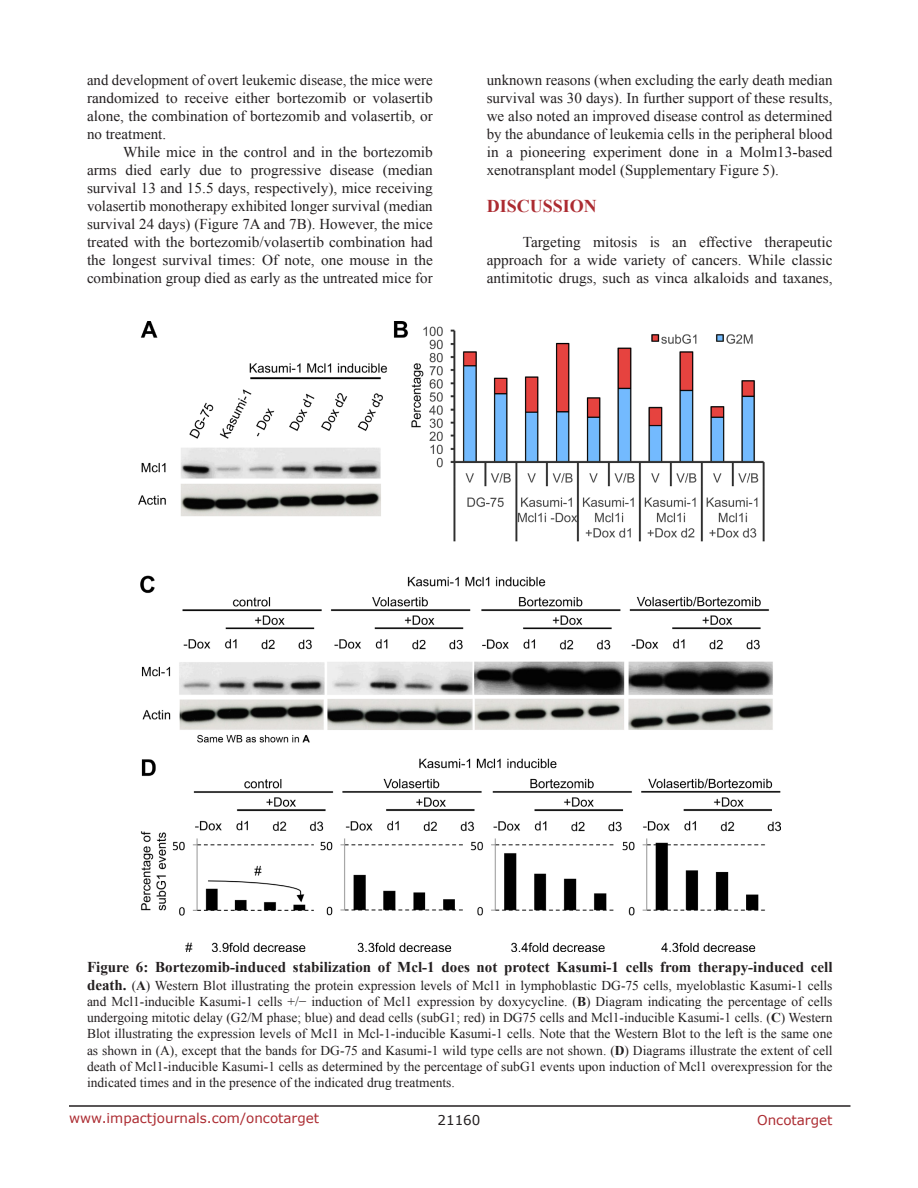
<style>
.page{position:relative;width:918px;height:1188px;background:#fff}
.page>*{position:absolute;margin:0;border:0;box-sizing:border-box;transform-origin:0 0}
.Heading{font:700 18px "Times New Roman";color:#ac2b31}
.BodyText{font:15px/18px "Times New Roman";color:#231f20;text-align:justify}
.FigureText{font:700 15px "Times New Roman";color:#231f20}
.FigureText-2{font:13.5px/16.2px "Times New Roman";color:#231f20;text-align:justify}
.t1{font:13.5px "Verdana";color:#ac2b31}
.t2{font:13.5px "Verdana";color:#231f20}
.s1{font-weight:700;font-size:15px}
.s2{font-weight:700}
</style>
<div class="page">
<hr style="left:69px;top:1105px;width:781px;height:2px;background:#231f20">
<img style="left:139px;top:321px;width:642px;height:630px">
<p class="BodyText" style="left:87px;top:71px;width:347px">and development of overt leukemic disease, the mice were randomized to receive either bortezomib or volasertib alone, the combination of bortezomib and volasertib, or no treatment.</p>
<p class="BodyText" style="left:87px;top:143px;width:347px;text-indent:36px">While mice in the control and in the bortezomib arms died early due to progressive disease (median survival 13 and 15.5 days, respectively), mice receiving volasertib monotherapy exhibited longer survival (median survival 24 days) (Figure 7A and 7B). However, the mice treated with the bortezomib/volasertib combination had the longest survival times: Of note, one mouse in the combination group died as early as the untreated mice for</p>
<p class="BodyText" style="left:487px;top:71px;width:347px">unknown reasons (when excluding the early death median survival was 30 days). In further support of these results, we also noted an improved disease control as determined by the abundance of leukemia cells in the peripheral blood in a pioneering experiment done in a Molm13-based xenotransplant model (Supplementary Figure 5).</p>
<p class="Heading" style="left:487px;top:194px;width:112px">DISCUSSION</p>
<p class="BodyText" style="left:487px;top:232px;width:347px;text-indent:36px">Targeting mitosis is an effective therapeutic approach for a wide variety of cancers. While classic antimitotic drugs, such as vinca alkaloids and taxanes,</p>
<p class="FigureText" style="left:87px;top:956px;width:747px">Figure 6: Bortezomib-induced stabilization of Mcl-1 does not protect Kasumi-1 cells from therapy-induced cell</p>
<p class="FigureText-2" style="left:87px;top:977px;width:747px"><span class="s1">death.</span> (<span class="s2">A</span>) Western Blot illustrating the protein expression levels of Mcl1 in lymphoblastic DG-75 cells, myeloblastic Kasumi-1 cells and Mcl1-inducible Kasumi-1 cells +/− induction of Mcl1 expression by doxycycline. (<span class="s2">B</span>) Diagram indicating the percentage of cells undergoing mitotic delay (G2/M phase; blue) and dead cells (subG1; red) in DG75 cells and Mcl1-inducible Kasumi-1 cells. (<span class="s2">C</span>) Western Blot illustrating the expression levels of Mcl1 in Mcl-1-inducible Kasumi-1 cells. Note that the Western Blot to the left is the same one as shown in (A), except that the bands for DG-75 and Kasumi-1 wild type cells are not shown. (<span class="s2">D</span>) Diagrams illustrate the extent of cell death of Mcl1-inducible Kasumi-1 cells as determined by the percentage of subG1 events upon induction of Mcl1 overexpression for the indicated times and in the presence of the indicated drug treatments.</p>
<p class="t1" style="left:69px;top:1109px;width:252px">www.impactjournals.com/oncotarget</p>
<p class="t2" style="left:438px;top:1111px;width:44px">21160</p>
<p class="t1" style="left:757px;top:1111px;width:77px">Oncotarget</p>
</div>
